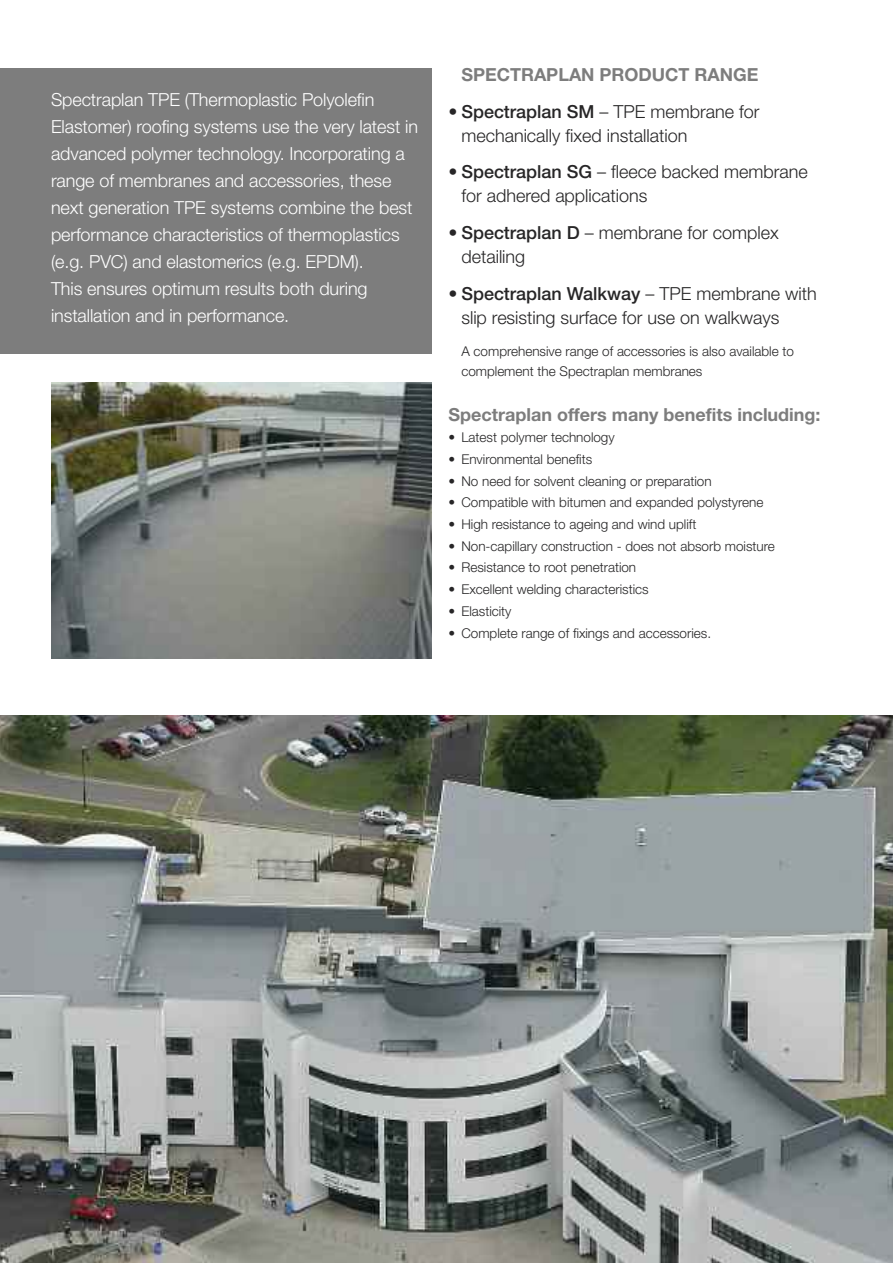
<style>
.page{position:relative;width:893px;height:1263px;background:#fff}
.page>*{position:absolute;margin:0;border:0;box-sizing:border-box;transform-origin:0 0}
.t1{font:300 18px/27px "Helvetica Neue";letter-spacing:-.005em;color:#fff}
.t2{font:300 18px/24px "Helvetica Neue";color:#272627}
.t3{font:700 18px "Helvetica Neue";color:#7d7d7d}
.t4{font:300 13.5px/19.5px "Helvetica Neue";color:#272627}
.s1{font-weight:500}
</style>
<div class="page">
<div style="left:0;top:68px;width:432px;height:285px;background:#7d7d7d"></div>
<img style="left:0;top:716px;width:893px;height:547px">
<img style="left:51px;top:382px;width:381px;height:276px">
<p class="t1" style="left:51px;top:87px;width:368px">Spectraplan TPE (Thermoplastic Polyolefin Elastomer) roofing systems use the very latest in advanced polymer technology. Incorporating a range of membranes and accessories, these next generation TPE systems combine the best performance characteristics of thermoplastics (e.g. PVC) and elastomerics (e.g. EPDM).<br>This ensures optimum results both during installation and in performance.</p>
<h1 class="t3" style="left:461px;top:68px;width:299px">SPECTRAPLAN PRODUCT RANGE</h1>
<h1 class="t2" style="left:461px;top:101px;width:300px;text-indent:-13px">• <span class="s1">Spectraplan SM</span> – TPE membrane for mechanically fixed installation</h1>
<h1 class="t2" style="left:461px;top:162px;width:348px;text-indent:-13px">• <span class="s1">Spectraplan SG</span> – fleece backed membrane for adhered applications</h1>
<h1 class="t2" style="left:461px;top:222px;width:319px;text-indent:-13px">• <span class="s1">Spectraplan D</span> – membrane for complex detailing</h1>
<h1 class="t2" style="left:461px;top:283px;width:357px;text-indent:-13px">• <span class="s1">Spectraplan Walkway</span> – TPE membrane with slip resisting surface for use on walkways</h1>
<p class="t4" style="left:461px;top:343px;width:334px">A comprehensive range of accessories is also available to complement the Spectraplan membranes</p>
<h1 class="t3" style="left:449px;top:408px;width:373px">Spectraplan offers many benefits including:</h1>
<p class="t4" style="left:449px;top:429px;width:168px">• Latest polymer technology</p>
<p class="t4" style="left:449px;top:450px;width:145px">• Environmental benefits</p>
<p class="t4" style="left:449px;top:472px;width:264px">• No need for solvent cleaning or preparation</p>
<p class="t4" style="left:449px;top:494px;width:316px">• Compatible with bitumen and expanded polystyrene</p>
<p class="t4" style="left:449px;top:516px;width:249px">• High resistance to ageing and wind uplift</p>
<p class="t4" style="left:449px;top:537px;width:328px">• Non-capillary construction - does not absorb moisture</p>
<p class="t4" style="left:449px;top:559px;width:189px">• Resistance to root penetration</p>
<p class="t4" style="left:449px;top:581px;width:202px">• Excellent welding characteristics</p>
<p class="t4" style="left:449px;top:603px;width:64px">• Elasticity</p>
<p class="t4" style="left:449px;top:624px;width:264px">• Complete range of fixings and accessories.</p>
</div>
